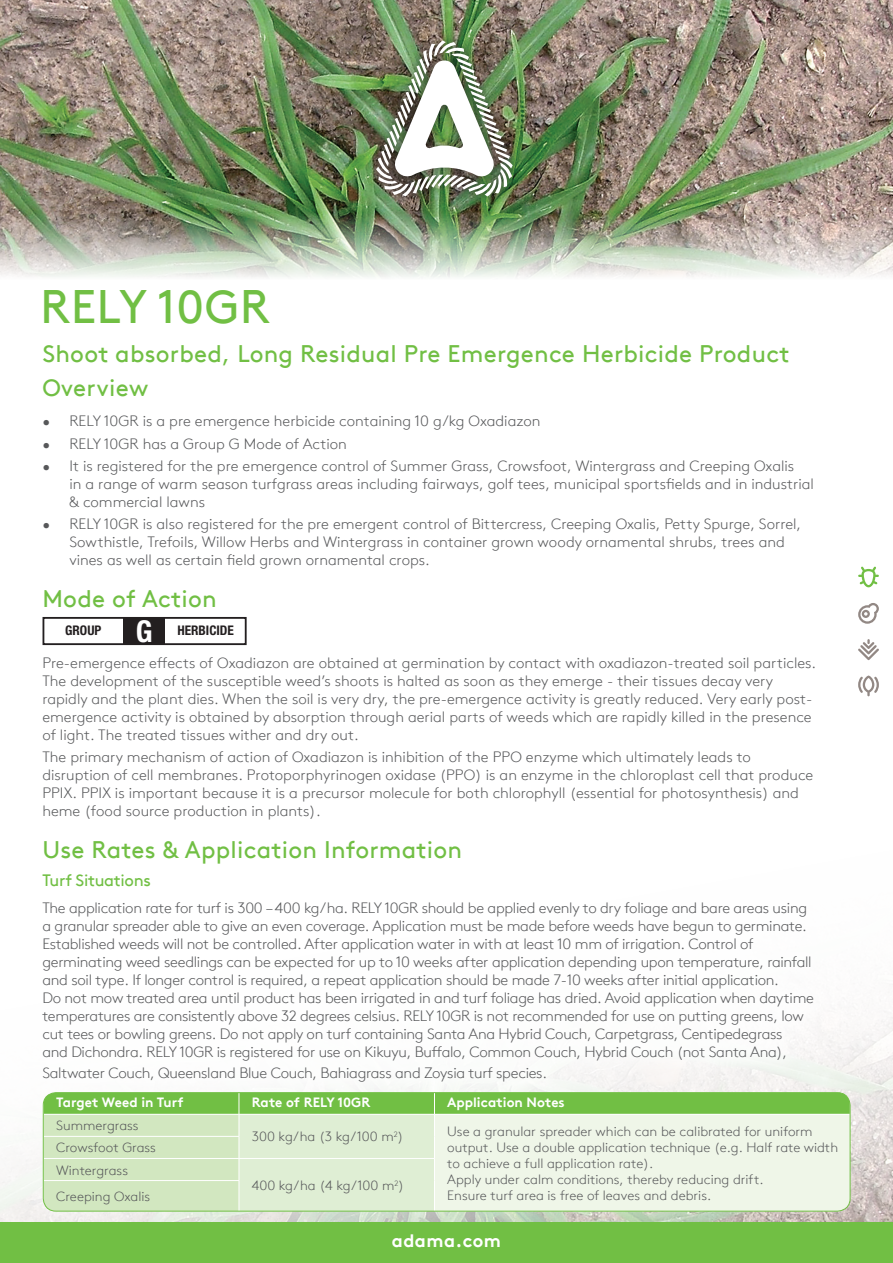
<style>
.page{position:relative;width:893px;height:1263px;background:#fff}
.page>*{position:absolute;margin:0;border:0;box-sizing:border-box;transform-origin:0 0}
.t1{font:46.95px "Brown TT";letter-spacing:.01em;color:#71bf44}
.t2{font:700 condensed 30.15px "Helvetica Neue";color:#fff}
.t3{font:24px/33px "Brown TT";letter-spacing:.01em;color:#71bf44}
.t4{font:700 18px "Brown TT";letter-spacing:.025em;color:#fff}
.t5{font:16.5px "Brown TT";letter-spacing:-.02em;color:#71bf44}
.t6{font:300 15px/18px "Brown TT";color:#57585a}
.t7{font:300 15px/18px "Brown TT";letter-spacing:-.02em;color:#57585a}
.t8{font:300 13.5px/16.2px "Brown TT";color:#57585a}
.t9{font:700 13.5px "Brown TT";color:#fff}
.t10{font:700 condensed 13.35px "Helvetica Neue";color:#231f20}
</style>
<div class="page">
<img style="left:0;top:1000px;width:893px;height:222px">
<div style="left:0;top:1222px;width:893px;height:41px;background:#71bf44"></div>
<img style="left:0;top:0;width:893px;height:277px">
<div style="left:23px;top:326px;width:811px;height:775px;background:#fff"></div>
<div style="left:368px;top:32px;width:153px;height:173px;background:#231f20;opacity:.75"></div>
<img style="left:376px;top:40px;width:137px;height:156px">
<svg style="left:858px;top:566px;width:21px;height:21px"></svg>
<svg style="left:858px;top:603px;width:21px;height:21px"></svg>
<svg style="left:858px;top:639px;width:21px;height:21px"></svg>
<svg style="left:858px;top:675px;width:21px;height:21px"></svg>
<div style="left:124px;top:618px;width:41px;height:26px;background:#231f20"></div>
<div style="left:43px;top:617px;width:204px;height:28px;border:2px solid #231f20"></div>
<svg style="left:43px;top:1093px;width:808px;height:118px"></svg>
<hr style="left:434px;top:1180px;width:1px;height:31px;background:#fff">
<hr style="left:43px;top:1180px;width:196px;height:1px;background:#fff">
<hr style="left:43px;top:1181px;width:1px;height:30px;background:#fff">
<hr style="left:239px;top:1181px;width:1px;height:30px;background:#fff">
<div style="left:43px;top:1092px;width:807px;height:119px;border:1px solid #71bf44;border-radius:13px"></div>
<h1 class="t1" style="left:40px;top:279px;width:231px">RELY 10GR</h1>
<h3 class="t3" style="left:42px;top:338px;width:748px">Shoot absorbed, Long Residual Pre Emergence Herbicide Product<br>Overview</h3>
<p class="t6" style="left:42px;top:412px;width:500px">• RELY 10GR is a pre emergence herbicide containing 10 g/kg Oxadiazon</p>
<p class="t6" style="left:42px;top:435px;width:306px">• RELY 10GR has a Group G Mode of Action</p>
<p class="t6" style="left:69px;top:457px;width:746px;text-indent:-27px">• It is registered for the pre emergence control of Summer Grass, Crowsfoot, Wintergrass and Creeping Oxalis<br>in a range of warm season turfgrass areas including fairways, golf tees, municipal sportsfields and in industrial &amp; commercial lawns</p>
<p class="t6" style="left:69px;top:515px;width:733px;text-indent:-27px">• RELY 10GR is also registered for the pre emergent control of Bittercress, Creeping Oxalis, Petty Spurge, Sorrel,<br>Sowthistle, Trefoils, Willow Herbs and Wintergrass in container grown woody ornamental shrubs, trees and vines as well as certain field grown ornamental crops.</p>
<h3 class="t3" style="left:42px;top:582px;width:176px">Mode of Action</h3>
<p class="t10" style="left:65px;top:622px;width:38px">GROUP</p>
<h2 class="t2" style="left:136px;top:613px;width:18px">G</h2>
<p class="t10" style="left:177px;top:622px;width:58px">HERBICIDE</p>
<p class="t6" style="left:42px;top:654px;width:775px">Pre-emergence effects of Oxadiazon are obtained at germination by contact with oxadiazon-treated soil particles.<br>The development of the susceptible weed’s shoots is halted as soon as they emerge - their tissues decay very rapidly and the plant dies. When the soil is very dry, the pre-emergence activity is greatly reduced. Very early post&shy;emergence activity is obtained by absorption through aerial parts of weeds which are rapidly killed in the presence of light. The treated tissues wither and dry out.</p>
<p class="t6" style="left:42px;top:748px;width:772px">The primary mechanism of action of Oxadiazon is inhibition of the PPO enzyme which ultimately leads to disruption of cell membranes. Protoporphyrinogen oxidase (PPO) is an enzyme in the chloroplast cell that produce PPIX. PPIX is important because it is a precursor molecule for both chlorophyll (essential for photosynthesis) and heme (food source production in plants).</p>
<h3 class="t3" style="left:42px;top:833px;width:421px">Use Rates &amp; Application Information</h3>
<p class="t5" style="left:42px;top:871px;width:110px">Turf Situations</p>
<p class="t7" style="left:42px;top:899px;width:773px">The application rate for turf is 300 – 400 kg/ha. RELY 10GR should be applied evenly to dry foliage and bare areas using a granular spreader able to give an even coverage. Application must be made before weeds have begun to germinate.<br>Established weeds will not be controlled. After application water in with at least 10 mm of irrigation. Control of germinating weed seedlings can be expected for up to 10 weeks after application depending upon temperature, rainfall and soil type. If longer control is required, a repeat application should be made 7-10 weeks after initial application.<br>Do not mow treated area until product has been irrigated in and turf foliage has dried. Avoid application when daytime temperatures are consistently above 32 degrees celsius. RELY 10GR is not recommended for use on putting greens, low cut tees or bowling greens. Do not apply on turf containing Santa Ana Hybrid Couch, Carpetgrass, Centipedegrass<br>and Dichondra. RELY 10GR is registered for use on Kikuyu, Buffalo, Common Couch, Hybrid Couch (not Santa Ana),</p>
<p class="t7" style="left:42px;top:1064px;width:506px">Saltwater Couch, Queensland Blue Couch, Bahiagrass and Zoysia turf species.</p>
<p class="t9" style="left:56px;top:1093px;width:129px">Target Weed in Turf</p>
<p class="t9" style="left:252px;top:1093px;width:120px">Rate of RELY 10GR</p>
<p class="t9" style="left:447px;top:1093px;width:119px">Application Notes</p>
<p class="t8" style="left:56px;top:1118px;width:84px">Summergrass</p>
<p class="t8" style="left:252px;top:1129px;width:153px">300 kg/ha (3 kg/100 m<sup>2</sup>)</p>
<p class="t8" style="left:447px;top:1123px;width:392px">Use a granular spreader which can be calibrated for uniform output. Use a double application technique (e.g. Half rate width to achieve a full application rate).<br>Apply under calm conditions, thereby reducing drift.<br>Ensure turf area is free of leaves and debris.</p>
<p class="t8" style="left:56px;top:1137px;width:101px;line-height:22px">Crowsfoot Grass<br>Wintergrass</p>
<p class="t8" style="left:252px;top:1177px;width:154px">400 kg/ha (4 kg/100 m<sup>2</sup>)</p>
<p class="t8" style="left:56px;top:1188px;width:96px">Creeping Oxalis</p>
<p class="t4" style="left:392px;top:1229px;width:111px">adama.com</p>
</div>
